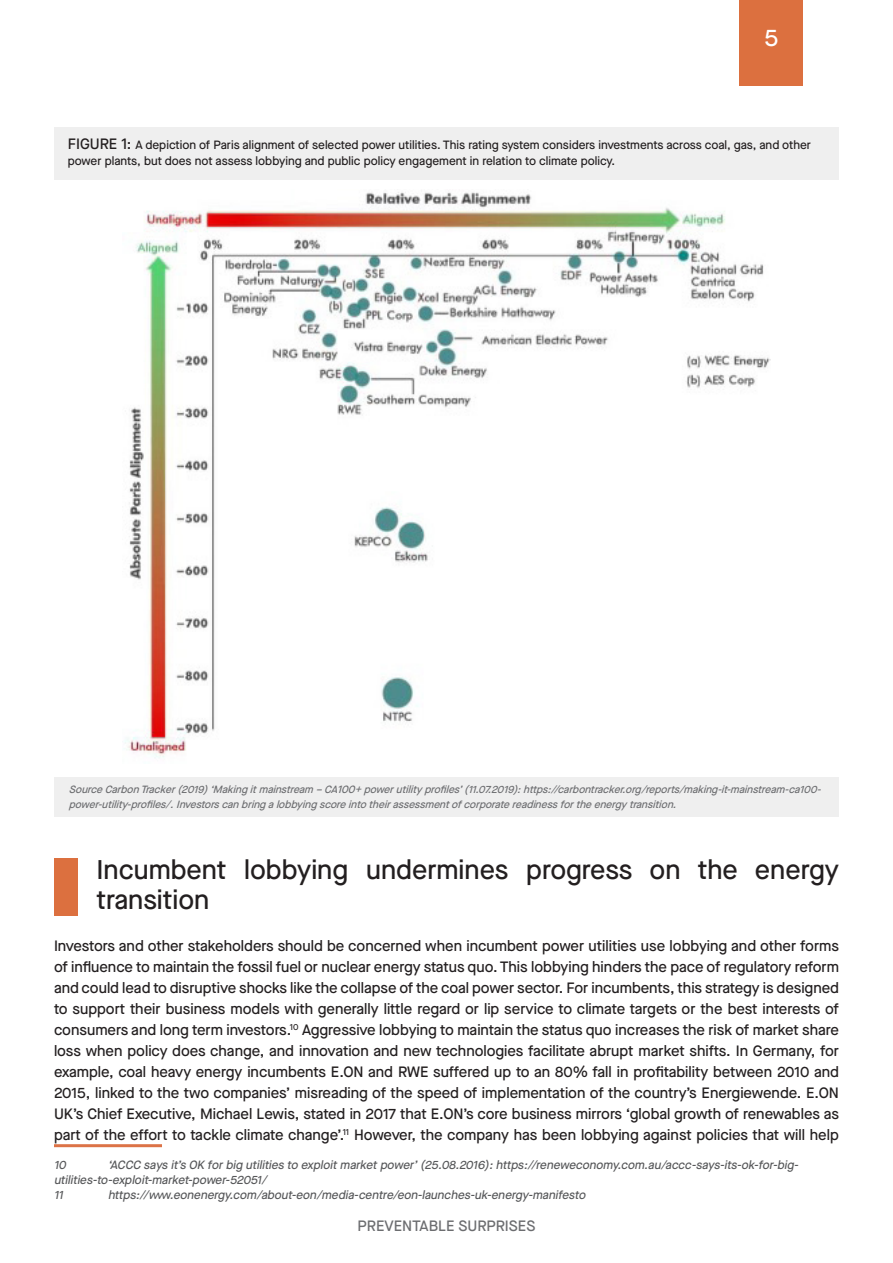
<style>
.page{position:relative;width:893px;height:1263px;background:#fff}
.page>*{position:absolute;margin:0;border:0;box-sizing:border-box;transform-origin:0 0}
.key_para_3{font:500 27px/30px "Maison Neue";color:#231f20}
.t1{font:500 24px "Maison Neue";color:#fff}
.body_copy{font:500 15px/21px "Maison Neue";color:#231f20;text-align:justify}
.t2{font:500 15px "Maison Neue";color:#6c6d70}
.footnote{font:italic 500 12px/15px "Maison Neue";color:#57585a}
.Fig_caption{font:500 12px/16.5px "Maison Neue";color:#231f20}
.body_copy-2{font:italic 500 10.5px/15px "Maison Neue";color:#6c6d70}
.s1{font-size:15px}
</style>
<div class="page">
<div style="left:739px;top:0;width:64px;height:86px;background:#dc703f"></div>
<div style="left:54px;top:858px;width:24px;height:57px;background:#dc703f"></div>
<hr style="left:54px;top:1144px;width:108px;height:3px;background:#dc7347">
<img style="left:124px;top:192px;width:647px;height:566px">
<div style="left:54px;top:777px;width:785px;height:39px;background:#efefef"></div>
<div style="left:54px;top:128px;width:785px;height:52px;background:#efefef"></div>
<h2 class="t1" style="left:764px;top:21px;width:15px">5</h2>
<p class="Fig_caption" style="left:68px;top:136px;width:745px"><span class="s1">FIGURE 1:</span> A depiction of Paris alignment of selected power utilities. This rating system considers investments across coal, gas, and other power plants, but does not assess lobbying and public policy engagement in relation to climate policy.</p>
<p class="body_copy-2" style="left:69px;top:782px;width:757px">SourceCarbonTracker(2019)‘Makingitmainstream –CA100+powerutilityprofiles’(11.07.2019):https://carbontracker.org/reports/making-it-mainstream-ca100- power-utility-profiles/.Investorscanbringalobbyingscoreintotheirassessmentofcorporatereadinessfortheenergytransition.</p>
<p class="key_para_3" style="left:97px;top:854px;width:744px">Incumbent lobbying undermines progress on the energy transition</p>
<p class="body_copy" style="left:54px;top:935px;width:786px">Investors and other stakeholders should be concerned when incumbent power utilities use lobbying and other forms of influence to maintain the fossil fuel or nuclear energy status quo. This lobbying hinders the pace of regulatory reform and could lead to disruptive shocks like the collapse of the coal power sector. For incumbents, this strategy is designed to support their business models with generally little regard or lip service to climate targets or the best interests of consumers and long term investors.<sup>10</sup> Aggressive lobbying to maintain the status quo increases the risk of market share loss when policy does change, and innovation and new technologies facilitate abrupt market shifts. In Germany, for example, coal heavy energy incumbents E.ON and RWE suffered up to an 80% fall in profitability between 2010 and 2015, linked to the two companies’ misreading of the speed of implementation of the country’s Energiewende. E.ON UK’s Chief Executive, Michael Lewis, stated in 2017 that E.ON’s core business mirrors ‘global growth of renewables as part of the effort to tackle climate change’.<sup>11</sup> However, the company has been lobbying against policies that will help</p>
<p class="footnote" style="left:54px;top:1157px;width:16px">10</p>
<p class="footnote" style="left:54px;top:1157px;width:748px;text-indent:54px">‘ACCC says it’s OK forbig utilities to exploitmarketpower’(25.08.2016):https://reneweconomy.com.au/accc-says-its-ok-for-big&shy;utilities-to-exploit-market-power-52051/</p>
<p class="footnote" style="left:54px;top:1187px;width:13px">11</p>
<p class="footnote" style="left:108px;top:1187px;width:482px">https://www.eonenergy.com/about-eon/media-centre/eon-launches-uk-energy-manifesto</p>
<p class="t2" style="left:358px;top:1216px;width:179px">PREVENTABLE SURPRISES</p>
</div>
